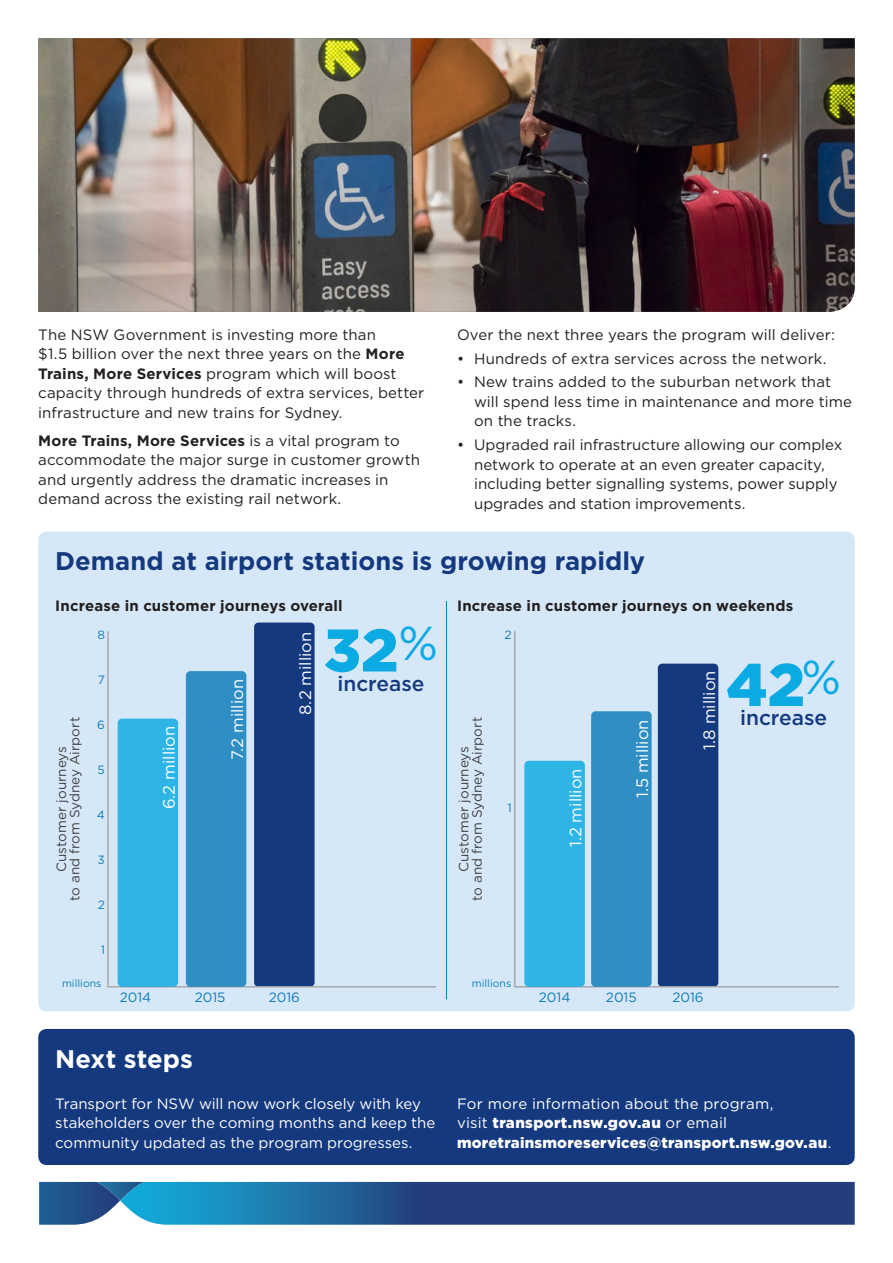
<style>
.page{position:relative;width:893px;height:1263px;background:#fff}
.page>*{position:absolute;margin:0;border:0;box-sizing:border-box;transform-origin:0 0}
.t1{font:900 60px "Gotham";color:#0baae2}
.t2{font:700 25.5px "Gotham";color:#15397f}
.t3{font:700 25.5px "Gotham";color:#fff}
.t4{font:500 20.85px "Gotham";color:#15397f}
.t5{font:16.5px "Gotham";color:#fff}
.body{font:15px/19.5px "Gotham";color:#231f20}
.body-2{font:15px/19.5px "Gotham";color:#fff}
.body-3{font:700 15px "Gotham";letter-spacing:.01em;color:#231f20}
.body-4{font:900 15px "Gotham";letter-spacing:.015em;color:#fff}
.t6{font:13.5px/13.2px "Gotham";color:#414042;text-align:center}
.t7{font:13.5px "Gotham";color:#0d7cba}
.t8{font:12px "Gotham";color:#0d7cba}
.t9{font:10.5px "Gotham";color:#0d7cba}
.s1{font-weight:700}
.s2{font-weight:900}
.s3{font-weight:400}
</style>
<div class="page">
<svg style="left:39px;top:1182px;width:816px;height:43px;background:#265993"></svg>
<div style="left:38px;top:1029px;width:817px;height:136px;background:#15397f;border-radius:9px"></div>
<div style="left:38px;top:531px;width:817px;height:480px;background:#d6e8f8;border-radius:9px"></div>
<img style="left:38px;top:38px;width:817px;height:274px">
<div style="left:254px;top:622px;width:61px;height:365px;background:#15397f;border-radius:4px"></div>
<svg style="left:107px;top:630px;width:329px;height:358px"></svg>
<div style="left:186px;top:671px;width:60px;height:316px;background:#2f8ec4;border-radius:4px"></div>
<div style="left:118px;top:719px;width:60px;height:268px;background:#2eb4e5;border-radius:4px"></div>
<svg style="left:514px;top:631px;width:324px;height:357px"></svg>
<div style="left:591px;top:711px;width:61px;height:276px;background:#2f8ec4;border-radius:4px"></div>
<div style="left:524px;top:761px;width:61px;height:226px;background:#2eb4e5;border-radius:4px"></div>
<hr style="left:446px;top:601px;width:1px;height:398px;background:#0d7cba">
<p class="body" style="left:38px;top:325px;width:368px">The NSW Government is investing more than $1.5 billion over the next three years on the <span class="s1">More</span></p>
<p class="body" style="left:38px;top:364px;width:387px"><span class="s1">Trains, More Services</span> program which will boost capacity through hundreds of extra services, better infrastructure and new trains for Sydney.</p>
<p class="body" style="left:38px;top:431px;width:383px"><span class="s1">More Trains, More Services</span> is a vital program to accommodate the major surge in customer growth and urgently address the dramatic increases in demand across the existing rail network.</p>
<p class="body" style="left:457px;top:325px;width:379px">Over the next three years the program will deliver:</p>
<p class="body" style="left:457px;top:348px;width:371px">• Hundreds of extra services across the network.</p>
<p class="body" style="left:474px;top:372px;width:379px;text-indent:-17px">• New trains added to the suburban network that will spend less time in maintenance and more time on the tracks.</p>
<p class="body" style="left:474px;top:435px;width:370px;text-indent:-17px">• Upgraded rail infrastructure allowing our complex network to operate at an even greater capacity, including better signalling systems, power supply upgrades and station improvements.</p>
<h2 class="t2" style="left:55px;top:544px;width:591px">Demand at airport stations is growing rapidly</h2>
<p class="body-3" style="left:55px;top:596px;width:289px">Increase in customer journeys overall</p>
<p class="body-3" style="left:457px;top:596px;width:338px">Increase in customer journeys on weekends</p>
<p class="t5" style="left:295px;top:715px;width:85px;rotate:-90deg">8.2 million</p>
<p class="t6" style="left:55px;top:901px;width:186px;rotate:-90deg">Customer journeys<br>to and from Sydney Airport</p>
<p class="t1" style="left:324px;top:609px;width:116px">32<sup>%</sup></p>
<p class="t4" style="left:337px;top:670px;width:89px">increase</p>
<p class="t8" style="left:97px;top:627px;width:9px">8</p>
<p class="t8" style="left:98px;top:672px;width:9px">7</p>
<p class="t8" style="left:97px;top:717px;width:9px">6</p>
<p class="t8" style="left:98px;top:762px;width:9px">5</p>
<p class="t8" style="left:97px;top:807px;width:10px">4</p>
<p class="t8" style="left:98px;top:852px;width:9px">3</p>
<p class="t8" style="left:98px;top:897px;width:9px">2</p>
<p class="t8" style="left:101px;top:942px;width:6px">1</p>
<p class="t8" style="left:505px;top:627px;width:9px">2</p>
<p class="t5" style="left:699px;top:749px;width:81px;rotate:-90deg">1.8 million</p>
<p class="t1" style="left:726px;top:643px;width:116px">42<sup>%</sup></p>
<p class="t5" style="left:227px;top:760px;width:82px;rotate:-90deg">7.2 million</p>
<p class="t4" style="left:740px;top:704px;width:89px">increase</p>
<p class="t6" style="left:457px;top:901px;width:186px;rotate:-90deg">Customer journeys<br>to and from Sydney Airport</p>
<p class="t5" style="left:632px;top:798px;width:80px;rotate:-90deg">1.5 million</p>
<p class="t5" style="left:158px;top:809px;width:85px;rotate:-90deg">6.2 million</p>
<p class="t5" style="left:565px;top:847px;width:80px;rotate:-90deg">1.2 million</p>
<p class="t8" style="left:507px;top:800px;width:6px">1</p>
<p class="t9" style="left:62px;top:976px;width:41px">millions</p>
<p class="t7" style="left:120px;top:989px;width:33px">2014</p>
<p class="t7" style="left:195px;top:989px;width:32px">2015</p>
<p class="t7" style="left:269px;top:989px;width:33px">2016</p>
<p class="t9" style="left:472px;top:976px;width:41px">millions</p>
<p class="t7" style="left:539px;top:989px;width:33px">2014</p>
<p class="t7" style="left:606px;top:989px;width:32px">2015</p>
<p class="t7" style="left:672px;top:989px;width:33px">2016</p>
<h2 class="t3" style="left:55px;top:1042px;width:139px">Next steps</h2>
<p class="body-2" style="left:55px;top:1093px;width:381px">Transport for NSW will now work closely with key stakeholders over the coming months and keep the community updated as the program progresses.</p>
<p class="body-2" style="left:457px;top:1093px;width:318px">For more information about the program, visit <span class="s2">transport.nsw.gov.au</span> or email</p>
<p class="body-4" style="left:457px;top:1132px;width:376px">moretrainsmoreservices@transport.nsw.gov.au<span class="s3">.</span></p>
</div>
